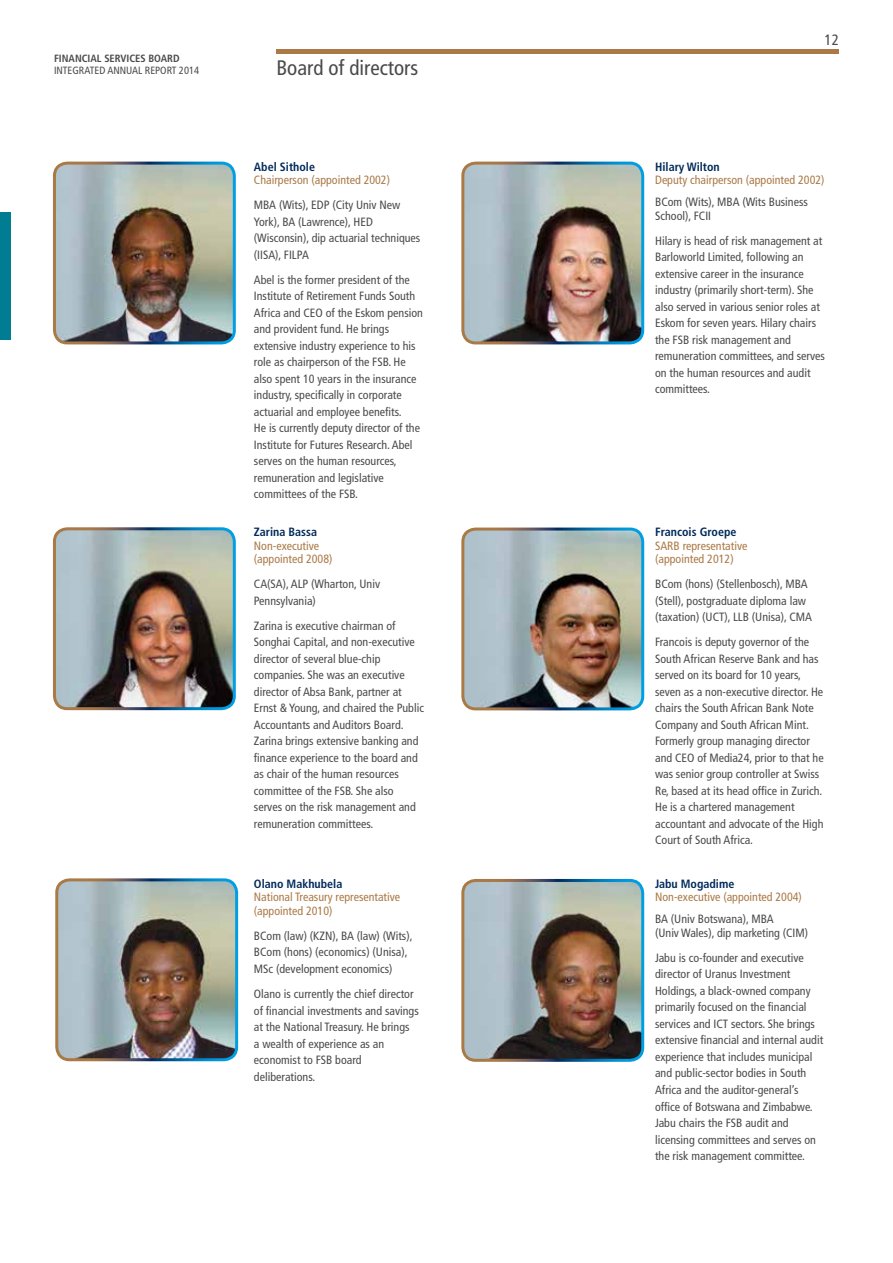
<style>
.page{position:relative;width:893px;height:1263px;background:#fff}
.page>*{position:absolute;margin:0;border:0;box-sizing:border-box;transform-origin:0 0}
.t1{font:condensed 21px "Frutiger LT Std";color:#4a4a49}
.t2{font:condensed 15px "Frutiger LT Std";color:#4a4a49}
.t3{font:condensed 12px/16.5px "Frutiger";color:#4a4a49}
.t4{font:condensed 12px/13.5px "Frutiger";color:#aa7946}
.t5{font:condensed 10.5px "Frutiger LT Std";color:#4a4a49}
.t6{font:700 condensed 10.5px "Frutiger LT Std";color:#4a4a49}
.s1{font-weight:700;color:#002a5a}
</style>
<div class="page">
<div style="left:276px;top:49px;width:563px;height:5px;background:#aa7946"></div>
<div style="left:0;top:213px;width:11px;height:127px;background:#007d92"></div>
<img style="left:54px;top:163px;width:178px;height:180px">
<div style="left:53px;top:162px;width:183px;height:182px;border:3px solid #fff;border-radius:13px"></div>
<img style="left:465px;top:163px;width:178px;height:180px">
<div style="left:461px;top:162px;width:183px;height:182px;border:3px solid #fff;border-radius:13px"></div>
<img style="left:59px;top:882px;width:178px;height:178px">
<div style="left:55px;top:878px;width:183px;height:183px;border:3px solid #fff;border-radius:13px"></div>
<img style="left:57px;top:531px;width:175px;height:178px">
<div style="left:53px;top:527px;width:183px;height:183px;border:3px solid #fff;border-radius:13px"></div>
<img style="left:465px;top:531px;width:178px;height:178px">
<div style="left:461px;top:527px;width:183px;height:183px;border:3px solid #fff;border-radius:13px"></div>
<img style="left:465px;top:880px;width:178px;height:178px">
<div style="left:461px;top:879px;width:183px;height:183px;border:3px solid #fff;border-radius:13px"></div>
<p class="t6" style="left:54px;top:52px;width:127px">FINANCIAL SERVICES BOARD</p>
<p class="t5" style="left:54px;top:64px;width:147px">INTEGRATED ANNUAL REPORT 2014</p>
<p class="t1" style="left:276px;top:56px;width:143px">Board of directors</p>
<p class="t4" style="left:254px;top:160px;width:138px"><span class="s1">Abel Sithole<br></span>Chairperson (appointed 2002)</p>
<p class="t3" style="left:254px;top:197px;width:168px">MBA (Wits), EDP (City Univ New<br>York), BA (Lawrence), HED (Wisconsin), dip actuarial techniques (IISA), FILPA</p>
<p class="t3" style="left:254px;top:271px;width:171px">Abel is the former president of the Institute of Retirement Funds South Africa and CEO of the Eskom pension and provident fund. He brings extensive industry experience to his role as chairperson of the FSB. He also spent 10 years in the insurance industry, specifically in corporate actuarial and employee benefits.<br>He is currently deputy director of the Institute for Futures Research. Abel serves on the human resources, remuneration and legislative committees of the FSB.</p>
<p class="t4" style="left:254px;top:525px;width:80px"><span class="s1">Zarina Bassa<br></span>Non-executive (appointed 2008)</p>
<p class="t3" style="left:254px;top:576px;width:128px">CA(SA), ALP (Wharton, Univ<br>Pennsylvania)</p>
<p class="t3" style="left:254px;top:617px;width:172px">Zarina is executive chairman of<br>Songhai Capital, and non-executive director of several blue-chip companies. She was an executive director of Absa Bank, partner at<br>Ernst &amp; Young, and chaired the Public<br>Accountants and Auditors Board.<br>Zarina brings extensive banking and finance experience to the board and as chair of the human resources committee of the FSB. She also serves on the risk management and remuneration committees.</p>
<p class="t4" style="left:254px;top:877px;width:148px"><span class="s1">Olano Makhubela<br></span>National Treasury representative (appointed 2010)</p>
<p class="t3" style="left:254px;top:928px;width:160px">BCom (law) (KZN), BA (law) (Wits),<br>BCom (hons) (economics) (Unisa),<br>MSc (development economics)</p>
<p class="t3" style="left:254px;top:986px;width:166px">Olano is currently the chief director of financial investments and savings at the National Treasury. He brings<br>a wealth of experience as an economist to FSB board deliberations.</p>
<p class="t2" style="left:825px;top:31px;width:16px">12</p>
<p class="t4" style="left:655px;top:160px;width:171px"><span class="s1">Hilary Wilton<br></span>Deputy chairperson (appointed 2002)</p>
<p class="t3" style="left:655px;top:195px;width:154px;line-height:13.5px">BCom (Wits), MBA (Wits Business<br>School), FCII</p>
<p class="t3" style="left:655px;top:232px;width:171px">Hilary is head of risk management at<br>Barloworld Limited, following an extensive career in the insurance industry (primarily short-term). She also served in various senior roles at<br>Eskom for seven years. Hilary chairs the FSB risk management and remuneration committees, and serves on the human resources and audit committees.</p>
<p class="t4" style="left:655px;top:525px;width:94px"><span class="s1">Francois Groepe<br></span>SARB representative (appointed 2012)</p>
<p class="t3" style="left:655px;top:576px;width:159px">BCom (hons) (Stellenbosch), MBA (Stell), postgraduate diploma law (taxation) (UCT), LLB (Unisa), CMA</p>
<p class="t3" style="left:655px;top:634px;width:170px">Francois is deputy governor of the South African Reserve Bank and has served on its board for 10 years, seven as a non-executive director. He chairs the South African Bank Note Company and South African Mint.<br>Formerly group managing director and CEO of Media24, prior to that he was senior group controller at Swiss Re, based at its head office in Zurich.<br>He is a chartered management accountant and advocate of the High Court of South Africa.</p>
<p class="t4" style="left:655px;top:877px;width:148px"><span class="s1">Jabu Mogadime<br></span>Non-executive (appointed 2004)</p>
<p class="t3" style="left:655px;top:913px;width:155px;line-height:13.5px">BA (Univ Botswana), MBA<br>(Univ Wales), dip marketing (CIM)</p>
<p class="t3" style="left:655px;top:950px;width:170px">Jabu is co-founder and executive director of Uranus Investment Holdings, a black-owned company primarily focused on the financial services and ICT sectors. She brings extensive financial and internal audit experience that includes municipal and public-sector bodies in South Africa and the auditor-general’s office of Botswana and Zimbabwe.<br>Jabu chairs the FSB audit and licensing committees and serves on the risk management committee.</p>
</div>
